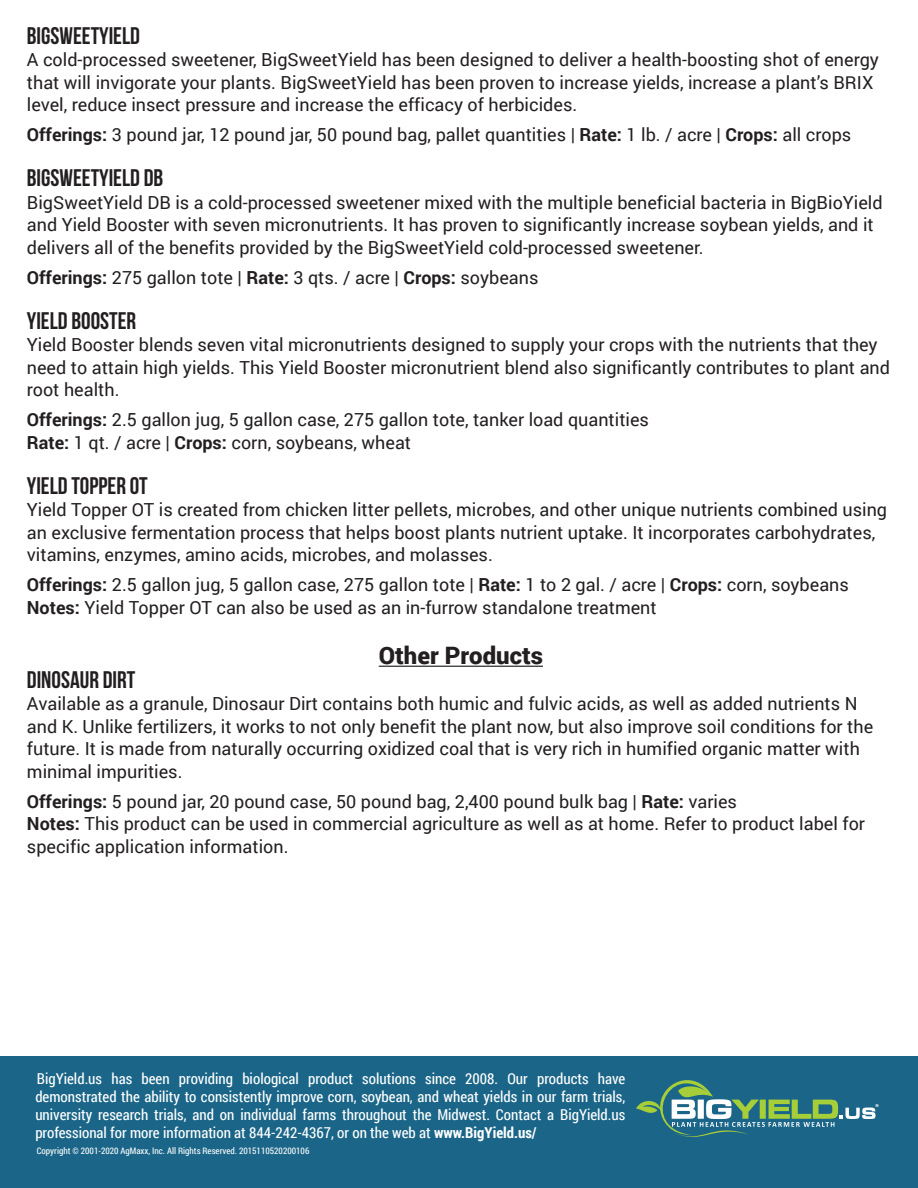
<style>
.page{position:relative;width:918px;height:1188px;background:#fff}
.page>*{position:absolute;margin:0;border:0;box-sizing:border-box;transform-origin:0 0}
.t1{font:24px "Bebas Neue";color:#231f20}
.t2{font:900 24px "Roboto";color:#231f20}
.t3{font:18px/22.5px "Roboto";color:#231f20}
.t4{font:15px/18px "Roboto Condensed";color:#fff;text-align:justify}
.t5{font:9px "Roboto Condensed";color:#fff}
.t6{font:700 8.7px "Myriad Pro";color:#fff}
.s1{font-weight:700}
</style>
<div class="page">
<hr style="left:379px;top:666px;width:164px;height:1px;background:#231f20">
<div style="left:0;top:1057px;width:918px;height:131px;background:#1b6688"></div>
<svg style="left:636px;top:1080px;width:240px;height:57px"></svg>
<h1 class="t1" style="left:27px;top:22px;width:115px">BIGSWEETYIELD</h1>
<p class="t3" style="left:27px;top:48px;width:854px">A cold-processed sweetener, BigSweetYield has been designed to deliver a health-boosting shot of energy that will invigorate your plants. BigSweetYield has been proven to increase yields, increase a plant’s BRIX level, reduce insect pressure and increase the efficacy of herbicides.</p>
<p class="t3" style="left:27px;top:123px;width:826px"><span class="s1">Offerings:</span> 3 pound jar, 12 pound jar, 50 pound bag, pallet quantities | <span class="s1">Rate:</span> 1 lb. / acre | <span class="s1">Crops:</span> all crops</p>
<h1 class="t1" style="left:27px;top:165px;width:138px">BIGSWEETYIELD DB</h1>
<p class="t3" style="left:27px;top:190px;width:857px">BigSweetYield DB is a cold-processed sweetener mixed with the multiple beneficial bacteria in BigBioYield and Yield Booster with seven micronutrients. It has proven to significantly increase soybean yields, and it delivers all of the benefits provided by the BigSweetYield cold-processed sweetener.</p>
<p class="t3" style="left:27px;top:265px;width:513px"><span class="s1">Offerings:</span> 275 gallon tote | <span class="s1">Rate:</span> 3 qts. / acre | <span class="s1">Crops:</span> soybeans</p>
<h1 class="t1" style="left:27px;top:307px;width:111px">YIELD BOOSTER</h1>
<p class="t3" style="left:27px;top:333px;width:865px">Yield Booster blends seven vital micronutrients designed to supply your crops with the nutrients that they need to attain high yields. This Yield Booster micronutrient blend also significantly contributes to plant and root health.</p>
<p class="t3" style="left:27px;top:408px;width:624px"><span class="s1">Offerings:</span> 2.5 gallon jug, 5 gallon case, 275 gallon tote, tanker load quantities<br><span class="s1">Rate:</span> 1 qt. / acre | <span class="s1">Crops:</span> corn, soybeans, wheat</p>
<h1 class="t1" style="left:27px;top:472px;width:122px">YIELD TOPPER OT</h1>
<p class="t3" style="left:27px;top:498px;width:862px">Yield Topper OT is created from chicken litter pellets, microbes, and other unique nutrients combined using an exclusive fermentation process that helps boost plants nutrient uptake. It incorporates carbohydrates, vitamins, enzymes, amino acids, microbes, and molasses.</p>
<p class="t3" style="left:27px;top:573px;width:824px"><span class="s1">Offerings:</span> 2.5 gallon jug, 5 gallon case, 275 gallon tote | <span class="s1">Rate:</span> 1 to 2 gal. / acre | <span class="s1">Crops:</span> corn, soybeans<br><span class="s1">Notes:</span> Yield Topper OT can also be used as an in-furrow standalone treatment</p>
<h1 class="t2" style="left:379px;top:639px;width:166px">Other Products</h1>
<h1 class="t1" style="left:27px;top:667px;width:110px">DINOSAUR DIRT</h1>
<p class="t3" style="left:27px;top:692px;width:848px">Available as a granule, Dinosaur Dirt contains both humic and fulvic acids, as well as added nutrients N and K. Unlike fertilizers, it works to not only benefit the plant now, but also improve soil conditions for the future. It is made from naturally occurring oxidized coal that is very rich in humified organic matter with minimal impurities.</p>
<p class="t3" style="left:27px;top:790px;width:840px"><span class="s1">Offerings:</span> 5 pound jar, 20 pound case, 50 pound bag, 2,400 pound bulk bag | <span class="s1">Rate:</span> varies<br><span class="s1">Notes:</span> This product can be used in commercial agriculture as well as at home. Refer to product label for specific application information.</p>
<p class="t4" style="left:35px;top:1069px;width:592px">BigYield.us has been providing biological product solutions since 2008. Our products have demonstrated the ability to consistently improve corn, soybean, and wheat yields in our farm trials, university research trials, and on individual farms throughout the Midwest. Contact a BigYield.us professional for more information at 844-242-4367, or on the web at <span class="s1">www.BigYield.us/</span></p>
<p class="t5" style="left:37px;top:1145px;width:274px">Copyright © 2001-2020 AgMaxx, Inc. All Rights Reserved. 2015110520200106</p>
<p class="t6" style="left:875px;top:1101px;width:6px">®</p>
</div>
